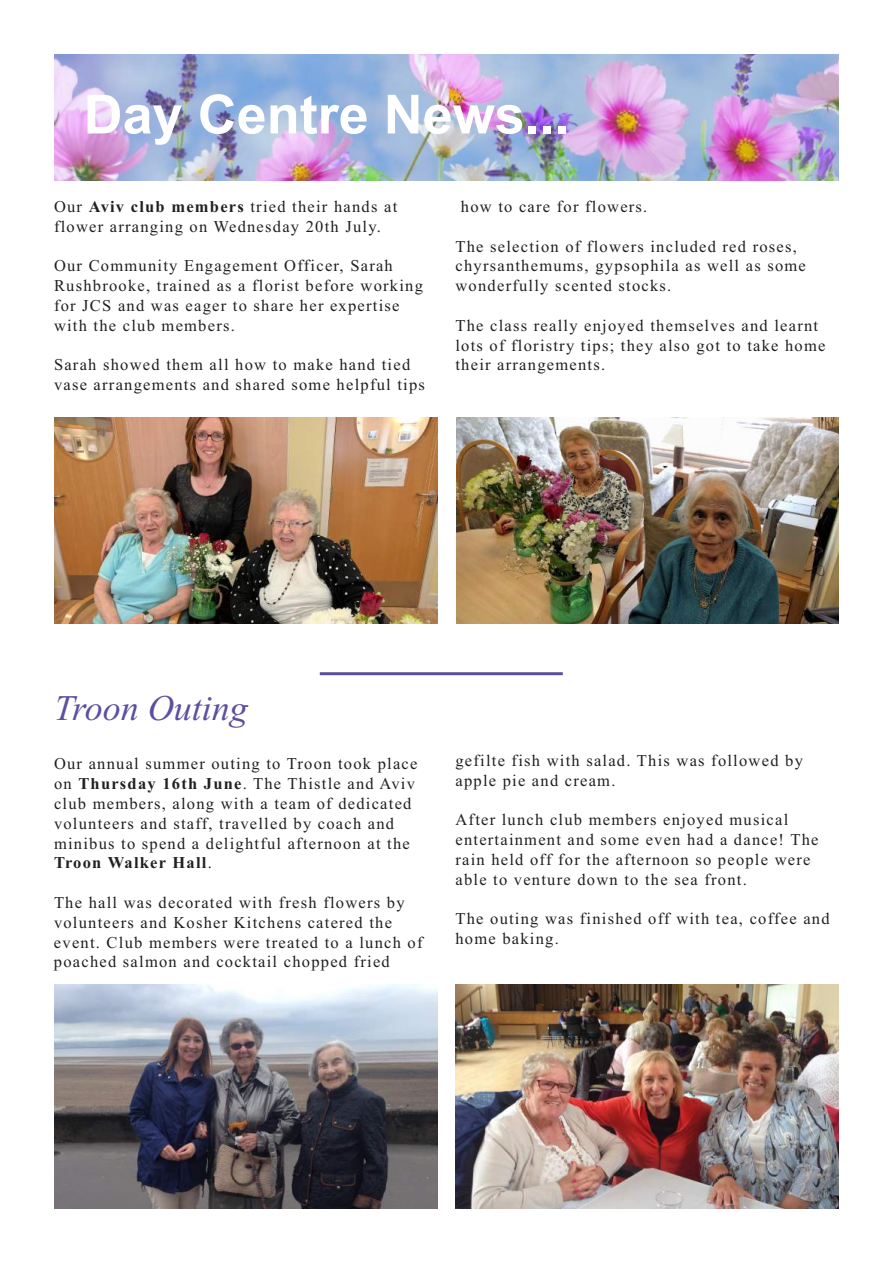
<style>
.page{position:relative;width:893px;height:1263px;background:#fff}
.page>*{position:absolute;margin:0;border:0;box-sizing:border-box;transform-origin:0 0}
.t1{font:700 54px "Arial";color:#fff}
.t2{font:italic 36px "Times New Roman";color:#5d4f9e}
.t3{font:16.5px/19.8px "Times New Roman";letter-spacing:.075em;color:#231f20}
.s1{font-weight:700}
</style>
<div class="page">
<hr style="left:320px;top:672px;width:243px;height:3px;background:#5d4f9e">
<img style="left:456px;top:417px;width:383px;height:207px">
<img style="left:54px;top:984px;width:383px;height:225px">
<img style="left:455px;top:984px;width:384px;height:225px">
<img style="left:54px;top:54px;width:785px;height:127px">
<img style="left:55px;top:417px;width:382px;height:207px">
<h1 class="t1" style="left:84px;top:83px;width:488px">Day Centre News...</h1>
<p class="t3" style="left:54px;top:196px;width:345px">Our <span class="s1">Aviv club members</span> tried their hands at flower arranging on Wednesday 20th July.</p>
<p class="t3" style="left:54px;top:256px;width:370px">Our Community Engagement Officer, Sarah Rushbrooke, trained as a florist before working for JCS and was eager to share her expertise with the club members.</p>
<p class="t3" style="left:54px;top:355px;width:372px">Sarah showed them all how to make hand tied vase arrangements and shared some helpful tips</p>
<p class="t3" style="left:461px;top:196px;width:188px">how to care for flowers.</p>
<p class="t3" style="left:455px;top:236px;width:352px">The selection of flowers included red roses, chyrsanthemums, gypsophila as well as some wonderfully scented stocks.</p>
<p class="t3" style="left:455px;top:315px;width:371px">The class really enjoyed themselves and learnt lots of floristry tips; they also got to take home their arrangements.</p>
<h2 class="t2" style="left:54px;top:686px;width:195px">Troon Outing</h2>
<p class="t3" style="left:54px;top:754px;width:365px">Our annual summer outing to Troon took place on <span class="s1">Thursday 16th June</span>. The Thistle and Aviv club members, along with a team of dedicated volunteers and staff, travelled by coach and minibus to spend a delightful afternoon at the <span class="s1">Troon Walker Hall</span>.</p>
<p class="t3" style="left:54px;top:892px;width:370px">The hall was decorated with fresh flowers by volunteers and Kosher Kitchens catered the event. Club members were treated to a lunch of poached salmon and cocktail chopped fried</p>
<p class="t3" style="left:455px;top:750px;width:349px">gefilte fish with salad. This was followed by apple pie and cream.</p>
<p class="t3" style="left:455px;top:810px;width:365px">After lunch club members enjoyed musical entertainment and some even had a dance! The rain held off for the afternoon so people were able to venture down to the sea front.</p>
<p class="t3" style="left:455px;top:909px;width:376px">The outing was finished off with tea, coffee and home baking.</p>
</div>
